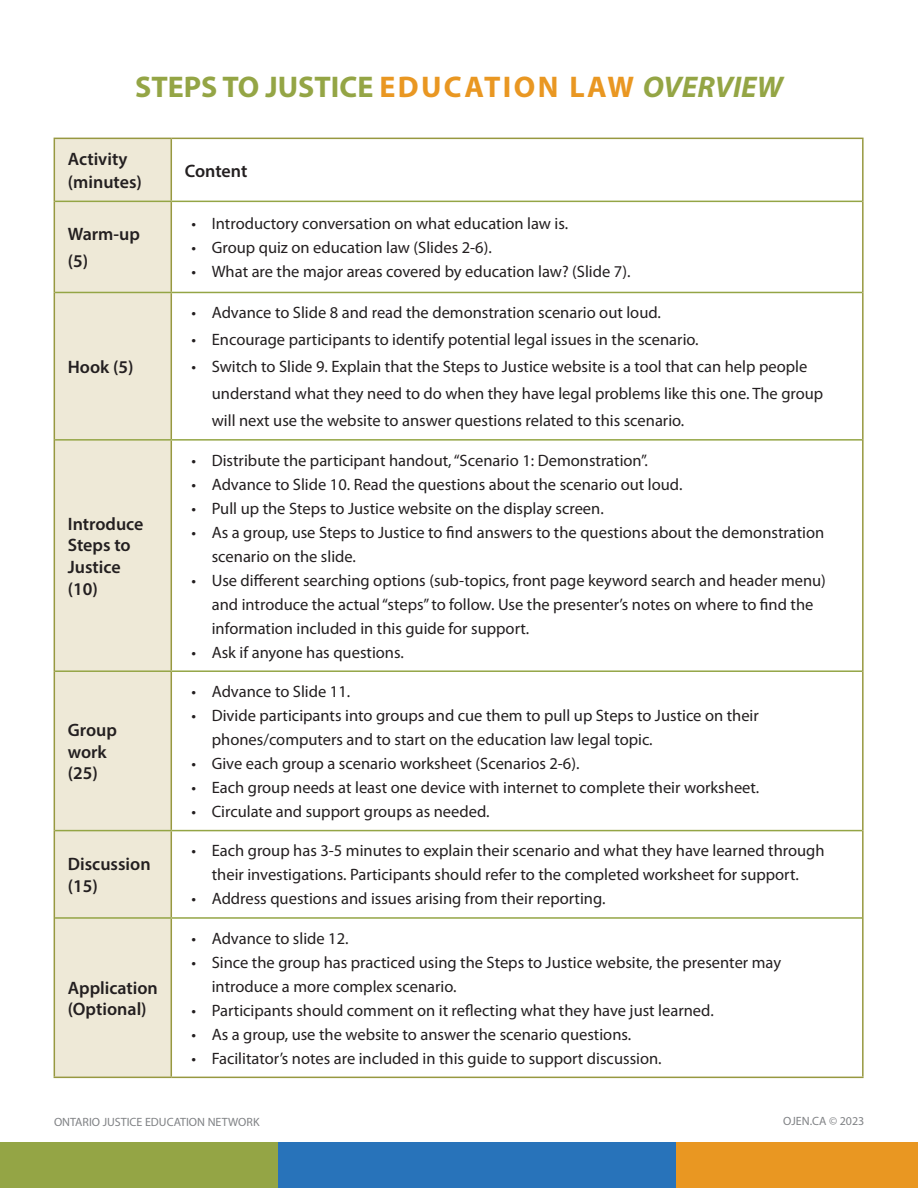
<style>
.page{position:relative;width:918px;height:1188px;background:#fff}
.page>*{position:absolute;margin:0;border:0;box-sizing:border-box;transform-origin:0 0}
.t1{font:700 30px "Myriad Pro";color:#94a545}
.t2{font:600 18px/21.6px "Myriad Pro";color:#231f20}
.t3{font:16.5px/24px "Myriad Pro";color:#231f20}
.t4{font:12px "Myriad Pro";color:#808285}
.s1{color:#e99722}
.s2{font-style:italic}
</style>
<div class="page">
<div style="left:0;top:1142px;width:295px;height:46px;background:#94a545"></div>
<div style="left:658px;top:1142px;width:260px;height:46px;background:#e99722"></div>
<div style="left:278px;top:1142px;width:397px;height:46px;background:#2873ba"></div>
<div style="left:55px;top:139px;width:116px;height:938px;background:#eee9d7"></div>
<hr style="left:54px;top:138px;width:117px;height:1px;background:#979840">
<hr style="left:54px;top:139px;width:1px;height:62px;background:#979840">
<hr style="left:171px;top:138px;width:693px;height:1px;background:#979840">
<hr style="left:171px;top:139px;width:1px;height:62px;background:#979840">
<hr style="left:862px;top:139px;width:2px;height:62px;background:#979840">
<hr style="left:54px;top:201px;width:1px;height:91px;background:#979840">
<hr style="left:171px;top:202px;width:1px;height:90px;background:#979840">
<hr style="left:862px;top:201px;width:2px;height:91px;background:#979840">
<hr style="left:54px;top:292px;width:1px;height:148px;background:#979840">
<hr style="left:171px;top:293px;width:1px;height:146px;background:#979840">
<hr style="left:862px;top:292px;width:2px;height:148px;background:#979840">
<hr style="left:54px;top:440px;width:1px;height:231px;background:#979840">
<hr style="left:171px;top:441px;width:1px;height:229px;background:#979840">
<hr style="left:862px;top:440px;width:2px;height:231px;background:#979840">
<hr style="left:54px;top:671px;width:1px;height:160px;background:#979840">
<hr style="left:171px;top:672px;width:1px;height:158px;background:#979840">
<hr style="left:862px;top:671px;width:2px;height:160px;background:#979840">
<hr style="left:54px;top:831px;width:1px;height:87px;background:#979840">
<hr style="left:171px;top:831px;width:1px;height:86px;background:#979840">
<hr style="left:862px;top:831px;width:2px;height:87px;background:#979840">
<hr style="left:54px;top:918px;width:1px;height:159px;background:#979840">
<hr style="left:171px;top:919px;width:1px;height:158px;background:#979840">
<hr style="left:862px;top:918px;width:2px;height:159px;background:#979840">
<hr style="left:54px;top:1077px;width:117px;height:1px;background:#979840">
<hr style="left:171px;top:1077px;width:693px;height:1px;background:#979840">
<hr style="left:55px;top:201px;width:116px;height:1px;background:#94a545">
<hr style="left:171px;top:201px;width:691px;height:1px;background:#94a545">
<hr style="left:55px;top:292px;width:116px;height:1px;background:#94a545">
<hr style="left:171px;top:292px;width:691px;height:1px;background:#94a545">
<hr style="left:55px;top:439px;width:116px;height:2px;background:#94a545">
<hr style="left:171px;top:439px;width:691px;height:2px;background:#94a545">
<hr style="left:55px;top:670px;width:116px;height:2px;background:#94a545">
<hr style="left:171px;top:670px;width:691px;height:2px;background:#94a545">
<hr style="left:55px;top:830px;width:116px;height:1px;background:#94a545">
<hr style="left:171px;top:830px;width:691px;height:1px;background:#94a545">
<hr style="left:55px;top:917px;width:116px;height:2px;background:#94a545">
<hr style="left:171px;top:917px;width:691px;height:2px;background:#94a545">
<p class="t1" style="left:135px;top:67px;width:649px">STEPS TO JUSTICE <span class="s1">EDUCATION LAW</span> <span class="s2">OVERVIEW</span></p>
<p class="t2" style="left:68px;top:148px;width:76px;line-height:22.5px">Activity (minutes)</p>
<p class="t2" style="left:185px;top:159px;width:64px">Content</p>
<p class="t2" style="left:68px;top:220px;width:74px;line-height:27px">Warm-up (5)</p>
<p class="t3" style="left:192px;top:211px;width:378px">• Introductory conversation on what education law is.</p>
<p class="t3" style="left:192px;top:235px;width:302px">• Group quiz on education law (Slides 2-6).</p>
<p class="t3" style="left:192px;top:259px;width:440px">• What are the major areas covered by education law? (Slide 7).</p>
<p class="t2" style="left:68px;top:356px;width:67px">Hook (5)</p>
<p class="t2" style="left:68px;top:513px;width:77px">Introduce<br>Steps to<br>Justice</p>
<p class="t2" style="left:68px;top:577px;width:32px">(10)</p>
<p class="t2" style="left:68px;top:719px;width:51px">Group work (25)</p>
<p class="t2" style="left:68px;top:853px;width:84px">Discussion (15)</p>
<p class="t2" style="left:68px;top:976px;width:91px">Application (Optional)</p>
<p class="t3" style="left:192px;top:301px;width:471px">• Advance to Slide 8 and read the demonstration scenario out loud.</p>
<p class="t3" style="left:192px;top:328px;width:509px">• Encourage participants to identify potential legal issues in the scenario.</p>
<p class="t3" style="left:212px;top:353px;width:613px;line-height:27px;text-indent:-20px">• Switch to Slide 9. Explain that the Steps to Justice website is a tool that can help people understand what they need to do when they have legal problems like this one. The group will next use the website to answer questions related to this scenario.</p>
<p class="t3" style="left:192px;top:448px;width:458px">• Distribute the participant handout, “Scenario 1: Demonstration”.</p>
<p class="t3" style="left:192px;top:472px;width:492px">• Advance to Slide 10. Read the questions about the scenario out loud.</p>
<p class="t3" style="left:192px;top:496px;width:414px">• Pull up the Steps to Justice website on the display screen.</p>
<p class="t3" style="left:212px;top:520px;width:614px;text-indent:-20px">• As a group, use Steps to Justice to find answers to the questions about the demonstration scenario on the slide.</p>
<p class="t3" style="left:212px;top:568px;width:616px;text-indent:-20px">• Use different searching options (sub-topics, front page keyword search and header menu) and introduce the actual “steps” to follow. Use the presenter’s notes on where to find the information included in this guide for support.</p>
<p class="t3" style="left:192px;top:640px;width:214px">• Ask if anyone has questions.</p>
<p class="t3" style="left:192px;top:679px;width:160px">• Advance to Slide 11.</p>
<p class="t3" style="left:212px;top:703px;width:549px;text-indent:-20px">• Divide participants into groups and cue them to pull up Steps to Justice on their phones/computers and to start on the education law legal topic.</p>
<p class="t3" style="left:192px;top:751px;width:390px">• Give each group a scenario worksheet (Scenarios 2-6).</p>
<p class="t3" style="left:192px;top:775px;width:569px">• Each group needs at least one device with internet to complete their worksheet.</p>
<p class="t3" style="left:192px;top:799px;width:300px">• Circulate and support groups as needed.</p>
<p class="t3" style="left:192px;top:839px;width:635px;text-align:center">• Each group has 3-5 minutes to explain their scenario and what they have learned through their investigations. Participants should refer to the completed worksheet for support.</p>
<p class="t3" style="left:192px;top:887px;width:415px">• Address questions and issues arising from their reporting.</p>
<p class="t3" style="left:192px;top:926px;width:159px">• Advance to slide 12.</p>
<p class="t3" style="left:212px;top:950px;width:571px;text-indent:-20px">• Since the group has practiced using the Steps to Justice website, the presenter may introduce a more complex scenario.</p>
<p class="t3" style="left:192px;top:998px;width:524px">• Participants should comment on it reflecting what they have just learned.</p>
<p class="t3" style="left:192px;top:1022px;width:441px">• As a group, use the website to answer the scenario questions.</p>
<p class="t3" style="left:192px;top:1046px;width:472px">• Facilitator’s notes are included in this guide to support discussion.</p>
<p class="t4" style="left:54px;top:1115px;width:207px">ONTARIO JUSTICE EDUCATION NETWORK</p>
<p class="t4" style="left:783px;top:1114px;width:83px">OJEN.CA © 2023</p>
</div>
